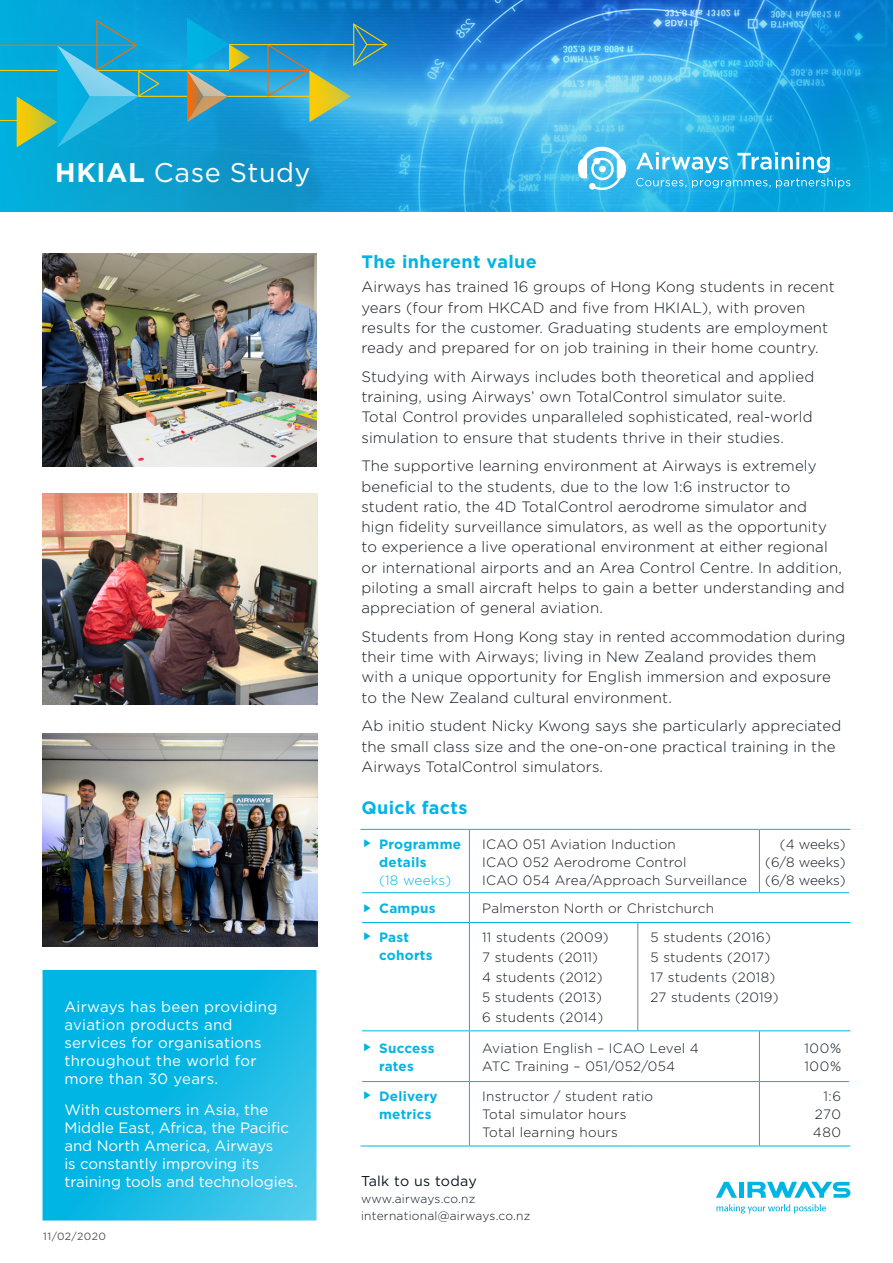
<style>
.page{position:relative;width:893px;height:1263px;background:#fff}
.page>*{position:absolute;margin:0;border:0;box-sizing:border-box;transform-origin:0 0}
.body_paragraph_white{font:27px "Gotham";letter-spacing:.02em;color:#fff}
.Heading_2_blue{font:700 18px "Gotham";letter-spacing:.02em;color:#00b4e3}
.body_paragragh_black{font:300 15px/20.2px "Gotham";letter-spacing:.01em;color:#0d1720}
.body_paragraph_white-2{font:15px/18px "Gotham";color:#fff}
.body_paragraph_white-3{font:15px/18px "Gotham";letter-spacing:.02em;color:#fff}
.body_paragragh_black-2{font:14.25px "Gotham";letter-spacing:.02em;color:#0d1720}
.t1{font:300 13.5px/18px "Gotham";letter-spacing:.02em;color:#0d1720}
.t2{font:700 13.5px/18px "Gotham";letter-spacing:.02em;color:#00b4e3}
.body_paragragh_black-3{font:300 12px "Gotham";letter-spacing:.02em;color:#0d1720}
.version_no{font:10.5px "Gotham";letter-spacing:.04em;color:#4e545b}
.s1{font-weight:700}
.s2{font-family:"Noto Sans";font-weight:400}
.s3{font-weight:300}
</style>
<div class="page">
<svg style="left:0;top:0;width:893px;height:211px;background:#239edc"></svg>
<div style="left:739px;top:1182px;width:5px;height:16px;background:#00b4e3"></div>
<svg style="left:716px;top:1182px;width:21px;height:16px"></svg>
<svg style="left:747px;top:1182px;width:103px;height:16px"></svg>
<svg style="left:716px;top:1204px;width:110px;height:9px"></svg>
<svg style="left:636px;top:152px;width:214px;height:36px;background:#43b9e7"></svg>
<svg style="left:578px;top:147px;width:48px;height:43px"></svg>
<div style="left:599px;top:166px;width:7px;height:6px;background:#fff;border-radius:50%"></div>
<img style="left:43px;top:733px;width:274px;height:213px">
<img style="left:43px;top:493px;width:274px;height:212px">
<img style="left:43px;top:253px;width:273px;height:214px">
<svg style="left:43px;top:970px;width:273px;height:250px;background:#12b9e4"></svg>
<hr style="left:228px;top:96px;width:82px;height:1px;background:#fc0">
<hr style="left:97px;top:70px;width:132px;height:1px;background:#fc0">
<hr style="left:229px;top:70px;width:80px;height:1px;background:#ff6a00">
<hr style="left:138px;top:96px;width:49px;height:1px;background:#fc0">
<svg style="left:0;top:20px;width:159px;height:127px;background:#23accc"></svg>
<svg style="left:187px;top:18px;width:63px;height:104px;background:#3a9fba"></svg>
<svg style="left:267px;top:23px;width:120px;height:99px;background:#3f9dbe"></svg>
<hr style="left:229px;top:44px;width:124px;height:1px;background:#fc0">
<hr style="left:361px;top:829px;width:108px;height:1px;background:#00b4e3">
<hr style="left:469px;top:830px;width:1px;height:62px;background:#00b4e3">
<hr style="left:469px;top:829px;width:169px;height:1px;background:#00b4e3">
<hr style="left:638px;top:829px;width:121px;height:1px;background:#00b4e3">
<hr style="left:759px;top:829px;width:91px;height:1px;background:#00b4e3">
<hr style="left:362px;top:892px;width:107px;height:1px;background:#00b4e3">
<svg style="left:469px;top:893px;width:1px;height:29px"></svg>
<hr style="left:469px;top:892px;width:169px;height:1px;background:#00b4e3">
<hr style="left:638px;top:892px;width:121px;height:1px;background:#00b4e3">
<hr style="left:759px;top:892px;width:90px;height:1px;background:#00b4e3">
<hr style="left:362px;top:922px;width:107px;height:1px;background:#00b4e3">
<hr style="left:469px;top:923px;width:1px;height:107px;background:#00b4e3">
<hr style="left:469px;top:922px;width:169px;height:1px;background:#00b4e3">
<hr style="left:638px;top:922px;width:121px;height:1px;background:#00b4e3">
<hr style="left:759px;top:922px;width:91px;height:1px;background:#00b4e3">
<hr style="left:362px;top:1030px;width:107px;height:1px;background:#00b4e3">
<hr style="left:469px;top:1031px;width:1px;height:50px;background:#00b4e3">
<hr style="left:469px;top:1030px;width:169px;height:1px;background:#00b4e3">
<hr style="left:638px;top:1030px;width:121px;height:1px;background:#00b4e3">
<hr style="left:759px;top:1030px;width:91px;height:1px;background:#00b4e3">
<hr style="left:362px;top:1081px;width:107px;height:1px;background:#00b4e3">
<hr style="left:361px;top:1145px;width:108px;height:1px;background:#00b4e3">
<hr style="left:469px;top:1082px;width:1px;height:63px;background:#00b4e3">
<hr style="left:469px;top:1081px;width:169px;height:1px;background:#00b4e3">
<hr style="left:638px;top:1081px;width:121px;height:1px;background:#00b4e3">
<hr style="left:469px;top:1145px;width:169px;height:1px;background:#00b4e3">
<hr style="left:638px;top:1145px;width:121px;height:1px;background:#00b4e3">
<hr style="left:760px;top:1081px;width:89px;height:1px;background:#00b4e3">
<hr style="left:759px;top:1145px;width:91px;height:1px;background:#00b4e3">
<hr style="left:759px;top:830px;width:1px;height:62px;background:#7d8186">
<hr style="left:637px;top:923px;width:1px;height:107px;background:#7d8186">
<hr style="left:759px;top:1031px;width:1px;height:50px;background:#7d8186">
<hr style="left:759px;top:1081px;width:1px;height:64px;background:#7d8186">
<p class="body_paragraph_white" style="left:55px;top:156px;width:257px"><span class="s1">HKIAL</span> Case Study</p>
<p class="body_paragraph_white-3" style="left:64px;top:998px;width:215px">Airways has been providing aviation products and services for organisations throughout the world for more than 30 years.</p>
<p class="body_paragraph_white-2" style="left:64px;top:1100px;width:235px">With customers in Asia, the<br>Middle East, Africa, the Pacific and North America, Airways<br>is constantly improving its training tools and technologies.</p>
<p class="version_no" style="left:43px;top:1230px;width:64px">11/02/2020</p>
<p class="Heading_2_blue" style="left:361px;top:249px;width:177px">The inherent value</p>
<p class="body_paragragh_black" style="left:361px;top:276px;width:475px">Airways has trained 16 groups of Hong Kong students in recent years (four from HKCAD and five from HKIAL), with proven results for the customer. Graduating students are employment ready and prepared for on job training in their home country.</p>
<p class="body_paragragh_black" style="left:361px;top:366px;width:454px">Studying with Airways includes both theoretical and applied training, using Airways’ own TotalControl simulator suite.<br>Total Control provides unparalleled sophisticated, real-world simulation to ensure that students thrive in their studies.</p>
<p class="body_paragragh_black" style="left:361px;top:455px;width:485px">The supportive learning environment at Airways is extremely beneficial to the students, due to the low 1:6 instructor to student ratio, the 4D TotalControl aerodrome simulator and<br>hign fidelity surveillance simulators, as well as the opportunity to experience a live operational environment at either regional or international airports and an Area Control Centre. In addition, piloting a small aircraft helps to gain a better understanding and appreciation of general aviation.</p>
<p class="body_paragragh_black" style="left:361px;top:626px;width:485px">Students from Hong Kong stay in rented accommodation during their time with Airways; living in New Zealand provides them with a unique opportunity for English immersion and exposure to the New Zealand cultural environment.</p>
<p class="body_paragragh_black" style="left:361px;top:715px;width:481px">Ab initio student Nicky Kwong says she particularly appreciated the small class size and the one-on-one practical training in the<br>Airways TotalControl simulators.</p>
<p class="Heading_2_blue" style="left:361px;top:796px;width:107px">Quick facts</p>
<p class="t2" style="left:379px;top:835px;width:83px;text-indent:-17px"><span class="s2">►</span> Programme details<br><span class="s3">(18 weeks)</span></p>
<p class="t1" style="left:482px;top:834px;width:195px">ICAO 051 Aviation Induction</p>
<p class="t1" style="left:780px;top:834px;width:67px">(4 weeks)</p>
<p class="t1" style="left:765px;top:852px;width:82px">(6/8 weeks)</p>
<p class="t1" style="left:765px;top:870px;width:82px">(6/8 weeks)</p>
<p class="t1" style="left:482px;top:852px;width:206px">ICAO 052 Aerodrome Control</p>
<p class="t1" style="left:482px;top:870px;width:266px">ICAO 054 Area/Approach Surveillance</p>
<p class="t2" style="left:362px;top:899px;width:75px"><span class="s2">►</span> Campus</p>
<p class="t1" style="left:482px;top:899px;width:233px">Palmerston North or Christchurch</p>
<p class="t2" style="left:379px;top:928px;width:55px;text-indent:-17px"><span class="s2">►</span> Past cohorts</p>
<p class="t1" style="left:482px;top:928px;width:128px">11 students (2009)</p>
<p class="t1" style="left:651px;top:928px;width:122px">5 students (2016)</p>
<p class="t1" style="left:651px;top:948px;width:121px">5 students (2017)</p>
<p class="t1" style="left:651px;top:968px;width:126px">17 students (2018)</p>
<p class="t1" style="left:651px;top:988px;width:130px">27 students (2019)</p>
<p class="t1" style="left:482px;top:948px;width:117px">7 students (2011)</p>
<p class="t1" style="left:482px;top:968px;width:122px">4 students (2012)</p>
<p class="t1" style="left:482px;top:988px;width:121px">5 students (2013)</p>
<p class="t1" style="left:482px;top:1008px;width:123px">6 students (2014)</p>
<p class="t2" style="left:362px;top:1039px;width:74px;text-align:center"><span class="s2">►</span> Success rates</p>
<p class="t1" style="left:482px;top:1038px;width:218px">Aviation English – ICAO Level 4<br>ATC Training – 051/052/054</p>
<p class="t1" style="left:804px;top:1038px;width:38px">100%</p>
<p class="t1" style="left:804px;top:1056px;width:38px">100%</p>
<p class="t2" style="left:379px;top:1087px;width:60px;text-indent:-17px"><span class="s2">►</span> Delivery metrics</p>
<p class="t1" style="left:482px;top:1087px;width:173px">Instructor / student ratio</p>
<p class="t1" style="left:482px;top:1105px;width:146px">Total simulator hours</p>
<p class="t1" style="left:482px;top:1123px;width:137px">Total learning hours</p>
<p class="body_paragragh_black-2" style="left:361px;top:1172px;width:117px">Talk to us today</p>
<p class="body_paragragh_black-3" style="left:361px;top:1191px;width:116px">www.airways.co.nz</p>
<p class="body_paragragh_black-3" style="left:361px;top:1208px;width:171px">international@airways.co.nz</p>
<p class="t1" style="left:823px;top:1087px;width:19px">1:6</p>
<p class="t1" style="left:815px;top:1105px;width:28px">270</p>
<p class="t1" style="left:813px;top:1123px;width:30px">480</p>
</div>
